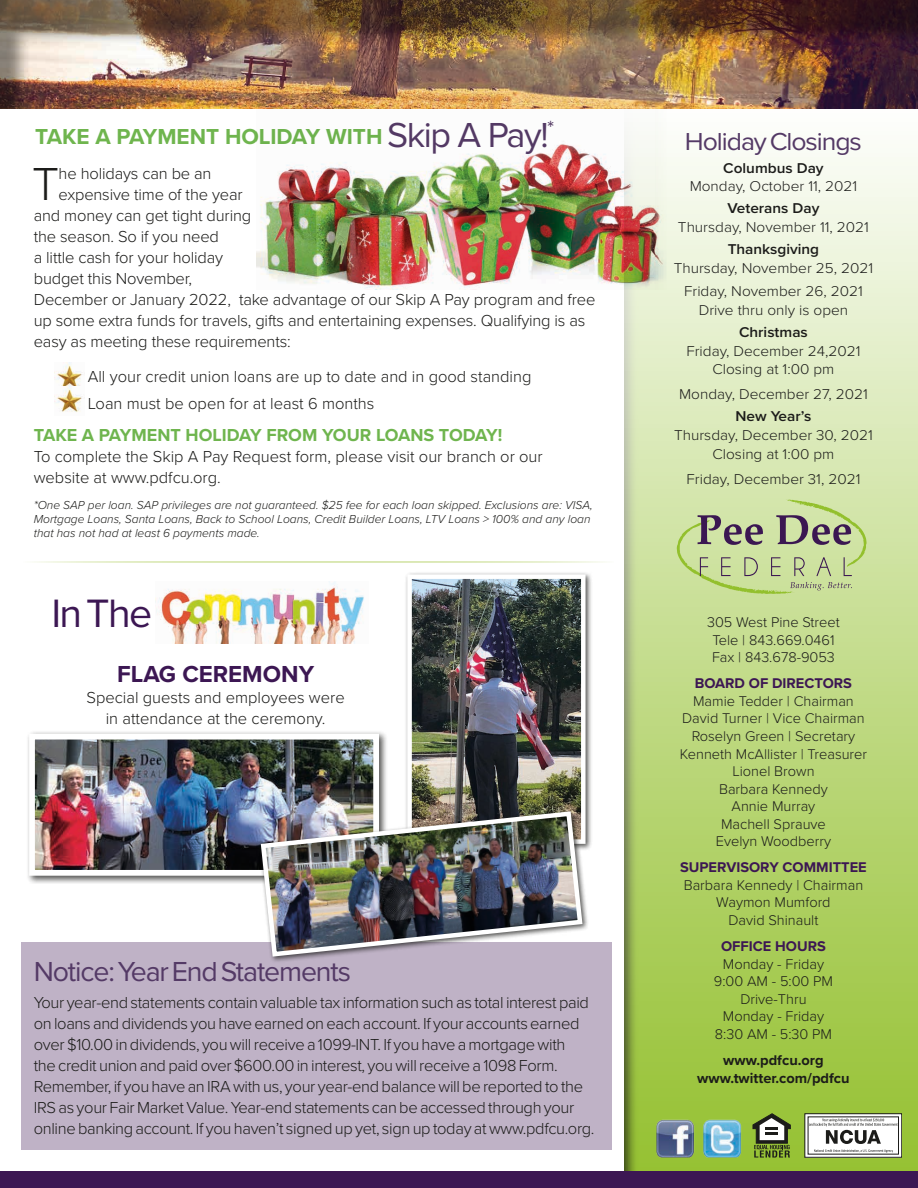
<style>
.page{position:relative;width:918px;height:1188px;background:#fff}
.page>*{position:absolute;margin:0;border:0;box-sizing:border-box;transform-origin:0 0}
.t1{font:300 48px "Proxima Nova";color:#1c1c1a}
.t2{font:41.1px "Proxima Nova";color:#3c1753}
.t3{font:28.5px "Proxima Nova";letter-spacing:-.04em;color:#543a66}
.t4{font:25.5px "Proxima Nova";letter-spacing:-.04em;color:#543a66;scale:1.04 1}
.t5{font:700 24px "Proxima Nova";color:#3c1753}
.t6{font:700 22.5px "Proxima Nova";color:#6fb54e}
.t7{font:700 18px "Proxima Nova";color:#6fb54e}
.t8{font:300 16.5px/21px "Proxima Nova";letter-spacing:-.01em;color:#1c1c1a}
.t9{font:300 14.7px "Proxima Nova";color:#1c1c1a;scale:1.04 1}
.t10{font:600 14.7px "Proxima Nova";color:#1c1c1a;scale:1.04 1}
.t11{font:300 14.55px "Proxima Nova";color:#1c1c1a}
.t12{font:700 14.55px "Proxima Nova";color:#3c1753}
.t13{font:700 14.55px "Proxima Nova";color:#1c1c1a}
.t14{font:italic 300 12px/14.4px "Proxima Nova";color:#1c1c1a}
.s1{font-weight:400;font-size:36px;color:#543a66}
</style>
<div class="page">
<div style="left:22px;top:942px;width:590px;height:208px;background:#bfb2c6"></div>
<div style="left:615px;top:108px;width:303px;height:1080px;background:#1c1c1a;opacity:.75"></div>
<hr style="left:20px;top:561px;width:594px;height:2px;background:#cfe19d">
<div style="left:0;top:1172px;width:918px;height:16px;background:#3c1753"></div>
<div style="left:0;top:0;width:918px;height:111px;background:#1c1c1a;opacity:.5"></div>
<img style="left:256px;top:68px;width:410px;height:222px">
<img style="left:56px;top:362px;width:27px;height:24px">
<img style="left:55px;top:386px;width:30px;height:26px">
<img style="left:155px;top:582px;width:209px;height:62px">
<div style="left:26px;top:730px;width:362px;height:154px;background:#1c1c1a;opacity:.75"></div>
<img style="left:36px;top:741px;width:336px;height:128px">
<div style="left:29px;top:734px;width:350px;height:142px;border:6px solid #fff"></div>
<div style="left:404px;top:572px;width:189px;height:279px;background:#1c1c1a;opacity:.75"></div>
<img style="left:412px;top:579px;width:169px;height:230px">
<div style="left:407px;top:574px;width:179px;height:270px;border:4px solid #fff"></div>
<div style="left:258px;top:809px;width:331px;height:154px;background:#1c1c1a;opacity:.75"></div>
<img style="left:258px;top:809px;width:327px;height:150px">
<svg style="left:677px;top:499px;width:190px;height:95px;background:#bdcc95"></svg>
<img style="left:644px;top:1106px;width:110px;height:63px">
<svg style="left:753px;top:1113px;width:38px;height:45px"></svg>
<svg style="left:807px;top:1115px;width:93px;height:41px"></svg>
<div style="left:805px;top:1113px;width:97px;height:45px;border:1px solid #1c1c1a"></div>
<div style="left:808px;top:1117px;width:91px;height:37px;border:1px solid #1c1c1a"></div>
<svg style="left:809px;top:1118px;width:89px;height:35px"></svg>
<h2 class="t6" style="left:35px;top:120px;width:521px">TAKE A PAYMENT HOLIDAY WITH <span class="s1">Skip A Pay!</span><sup>*</sup></h2>
<p class="t1" style="left:32px;top:148px;width:29px">T</p>
<p class="t8" style="left:59px;top:162px;width:154px">he holidays can be an</p>
<p class="t8" style="left:59px;top:183px;width:186px">expensive time of the year</p>
<p class="t8" style="left:34px;top:204px;width:219px">and money can get tight during</p>
<p class="t8" style="left:34px;top:225px;width:187px">the season. So if you need</p>
<p class="t8" style="left:34px;top:246px;width:191px">a little cash for your holiday</p>
<p class="t8" style="left:34px;top:267px;width:160px">budget this November,</p>
<p class="t8" style="left:34px;top:288px;width:563px">December or January 2022, take advantage of our Skip A Pay program and free</p>
<p class="t8" style="left:34px;top:309px;width:553px">up some extra funds for travels, gifts and entertaining expenses. Qualifying is as</p>
<p class="t8" style="left:34px;top:330px;width:258px">easy as meeting these requirements:</p>
<p class="t8" style="left:88px;top:366px;width:445px">All your credit union loans are up to date and in good standing</p>
<p class="t8" style="left:88px;top:392px;width:288px">Loan must be open for at least 6 months</p>
<p class="t7" style="left:34px;top:421px;width:470px">TAKE A PAYMENT HOLIDAY FROM YOUR LOANS TODAY!</p>
<p class="t8" style="left:34px;top:445px;width:511px">To complete the Skip A Pay Request form, please visit our branch or our website at www.pdfcu.org.</p>
<p class="t14" style="left:34px;top:497px;width:561px">*One SAP per loan. SAP privileges are not guaranteed. $25 fee for each loan skipped. Exclusions are: VISA,<br>Mortgage Loans, Santa Loans, Back to School Loans, Credit Builder Loans, LTV Loans &gt; 100% and any loan that has not had at least 6 payments made.</p>
<p class="t2" style="left:51px;top:582px;width:102px">In The</p>
<p class="t5" style="left:117px;top:656px;width:199px">FLAG CEREMONY</p>
<p class="t8" style="left:86px;top:686px;width:260px;text-align:center">Special guests and employees were in attendance at the ceremony.</p>
<p class="t3" style="left:34px;top:950px;width:319px">Notice: Year End Statements</p>
<p class="t8" style="left:34px;top:991px;width:562px">Your year-end statements contain valuable tax information such as total interest paid on loans and dividends you have earned on each account. If your accounts earned over $10.00 in dividends, you will receive a 1099-INT. If you have a mortgage with<br>the credit union and paid over $600.00 in interest, you will receive a 1098 Form.<br>Remember, if you have an IRA with us, your year-end balance will be reported to the IRS as your Fair Market Value. Year-end statements can be accessed through your online banking account. If you haven’t signed up yet, sign up today at www.pdfcu.org.</p>
<p class="t4" style="left:685px;top:123px;width:172px">Holiday Closings</p>
<p class="t10" style="left:723px;top:157px;width:98px">Columbus Day</p>
<p class="t9" style="left:690px;top:175px;width:163px">Monday, October 11, 2021</p>
<p class="t10" style="left:727px;top:197px;width:90px">Veterans Day</p>
<p class="t9" style="left:678px;top:216px;width:185px">Thursday, November 11, 2021</p>
<p class="t10" style="left:728px;top:238px;width:90px">Thanksgiving</p>
<p class="t9" style="left:674px;top:257px;width:193px">Thursday, November 25, 2021</p>
<p class="t9" style="left:684px;top:280px;width:173px">Friday, November 26, 2021</p>
<p class="t9" style="left:699px;top:299px;width:145px">Drive thru only is open</p>
<p class="t10" style="left:739px;top:321px;width:68px">Christmas</p>
<p class="t9" style="left:686px;top:340px;width:169px">Friday, December 24,2021</p>
<p class="t9" style="left:713px;top:359px;width:119px">Closing at 1:00 pm</p>
<p class="t9" style="left:679px;top:383px;width:183px">Monday, December 27, 2021</p>
<p class="t10" style="left:736px;top:405px;width:74px">New Year’s</p>
<p class="t9" style="left:674px;top:424px;width:193px">Thursday, December 30, 2021</p>
<p class="t9" style="left:713px;top:443px;width:119px">Closing at 1:00 pm</p>
<p class="t9" style="left:687px;top:468px;width:169px">Friday, December 31, 2021</p>
<p class="t11" style="left:707px;top:611px;width:134px">305 West Pine Street</p>
<p class="t11" style="left:712px;top:629px;width:124px">Tele | 843.669.0461</p>
<p class="t11" style="left:712px;top:646px;width:124px">Fax | 843.678-9053</p>
<p class="t12" style="left:695px;top:673px;width:159px">BOARD OF DIRECTORS</p>
<p class="t11" style="left:693px;top:690px;width:162px">Mamie Tedder | Chairman</p>
<p class="t11" style="left:682px;top:708px;width:184px">David Turner | Vice Chairman</p>
<p class="t11" style="left:692px;top:725px;width:165px">Roselyn Green | Secretary</p>
<p class="t11" style="left:680px;top:743px;width:189px">Kenneth McAllister | Treasurer</p>
<p class="t11" style="left:732px;top:760px;width:84px">Lionel Brown</p>
<p class="t11" style="left:719px;top:778px;width:110px">Barbara Kennedy</p>
<p class="t11" style="left:732px;top:795px;width:85px">Annie Murray</p>
<p class="t11" style="left:721px;top:813px;width:106px">Machell Sprauve</p>
<p class="t11" style="left:716px;top:830px;width:117px">Evelyn Woodberry</p>
<p class="t12" style="left:680px;top:857px;width:188px">SUPERVISORY COMMITTEE</p>
<p class="t11" style="left:684px;top:874px;width:181px">Barbara Kennedy | Chairman</p>
<p class="t11" style="left:716px;top:892px;width:116px">Waymon Mumford</p>
<p class="t11" style="left:728px;top:909px;width:91px">David Shinault</p>
<p class="t12" style="left:721px;top:936px;width:106px">OFFICE HOURS</p>
<p class="t11" style="left:723px;top:953px;width:103px">Monday - Friday</p>
<p class="t11" style="left:714px;top:971px;width:121px">9:00 AM - 5:00 PM</p>
<p class="t11" style="left:740px;top:988px;width:68px">Drive-Thru</p>
<p class="t11" style="left:723px;top:1006px;width:103px">Monday - Friday</p>
<p class="t11" style="left:715px;top:1023px;width:119px">8:30 AM - 5:30 PM</p>
<p class="t13" style="left:723px;top:1049px;width:102px">www.pdfcu.org</p>
<p class="t13" style="left:697px;top:1067px;width:154px">www.twitter.com/pdfcu</p>
</div>
